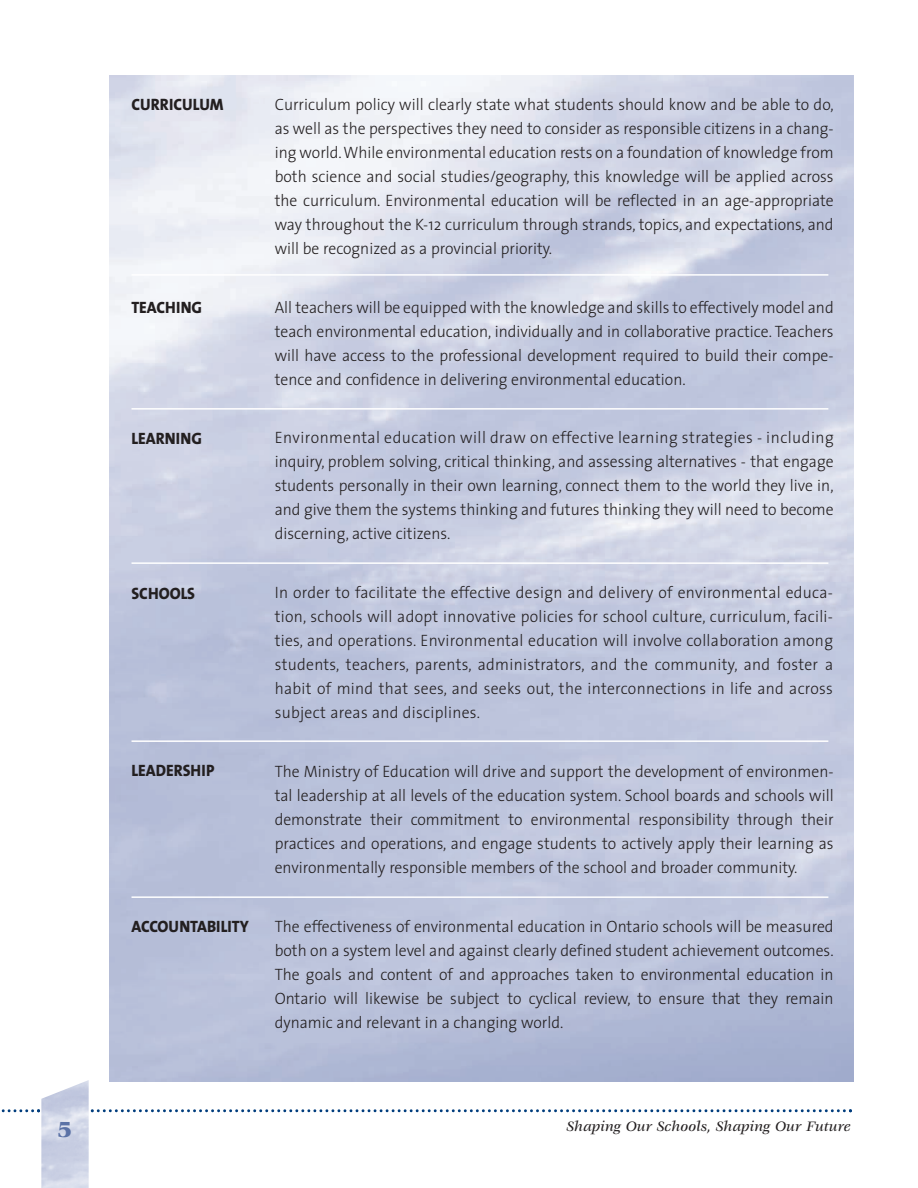
<style>
.page{position:relative;width:918px;height:1188px;background:#fff}
.page>*{position:absolute;margin:0;border:0;box-sizing:border-box;transform-origin:0 0}
.t1{font:900 24px "Veljovic";color:#5b72a6}
.t2{font:300 16.5px/24px "The Sans";color:#231f20;text-align:justify;scale:.95 1}
.t3{font:800 16.5px "The Sans";color:#231f20;scale:.95 1}
.t4{font:italic 500 15px "Veljovic";color:#231f20}
</style>
<div class="page">
<img style="left:41px;top:1080px;width:48px;height:108px">
<svg style="left:91px;top:1109px;width:761px;height:3px"></svg>
<svg style="left:1px;top:1109px;width:39px;height:3px"></svg>
<p class="t3" style="left:131px;top:98px;width:99px">CURRICULUM</p>
<p class="t2" style="left:275px;top:94px;width:590px">Curriculum policy will clearly state what students should know and be able to do, as well as the perspectives they need to consider as responsible citizens in a chang&shy;ing world.While environmental education rests on a foundation of knowledge from both science and social studies/geography, this knowledge will be applied across the curriculum. Environmental education will be reflected in an age-appropriate way throughout the K-12 curriculum through strands, topics, and expectations, and will be recognized as a provincial priority.</p>
<p class="t3" style="left:131px;top:301px;width:76px">TEACHING</p>
<p class="t2" style="left:275px;top:297px;width:590px">All teachers will be equipped with the knowledge and skills to effectively model and teach environmental education, individually and in collaborative practice. Teachers will have access to the professional development required to build their compe&shy;tence and confidence in delivering environmental education.</p>
<p class="t3" style="left:131px;top:432px;width:76px">LEARNING</p>
<p class="t2" style="left:275px;top:427px;width:590px">Environmental education will draw on effective learning strategies - including inquiry, problem solving, critical thinking, and assessing alternatives - that engage students personally in their own learning, connect them to the world they live in, and give them the systems thinking and futures thinking they will need to become discerning, active citizens.</p>
<p class="t3" style="left:131px;top:587px;width:68px">SCHOOLS</p>
<p class="t2" style="left:275px;top:582px;width:589px">In order to facilitate the effective design and delivery of environmental educa&shy;tion, schools will adopt innovative policies for school culture, curriculum, facili&shy;ties, and operations. Environmental education will involve collaboration among students, teachers, parents, administrators, and the community, and foster a habit of mind that sees, and seeks out, the interconnections in life and across subject areas and disciplines.</p>
<p class="t3" style="left:131px;top:764px;width:89px">LEADERSHIP</p>
<p class="t2" style="left:275px;top:761px;width:590px">The Ministry of Education will drive and support the development of environmen&shy;tal leadership at all levels of the education system. School boards and schools will demonstrate their commitment to environmental responsibility through their practices and operations, and engage students to actively apply their learning as environmentally responsible members of the school and broader community.</p>
<p class="t3" style="left:131px;top:920px;width:125px">ACCOUNTABILITY</p>
<p class="t2" style="left:275px;top:916px;width:590px">The effectiveness of environmental education in Ontario schools will be measured both on a system level and against clearly defined student achievement outcomes.<br>The goals and content of and approaches taken to environmental education in Ontario will likewise be subject to cyclical review, to ensure that they remain dynamic and relevant in a changing world.</p>
<h1 class="t1" style="left:57px;top:1121px;width:16px">5</h1>
<p class="t4" style="left:566px;top:1121px;width:286px">Shaping Our Schools, Shaping Our Future</p>
</div>
